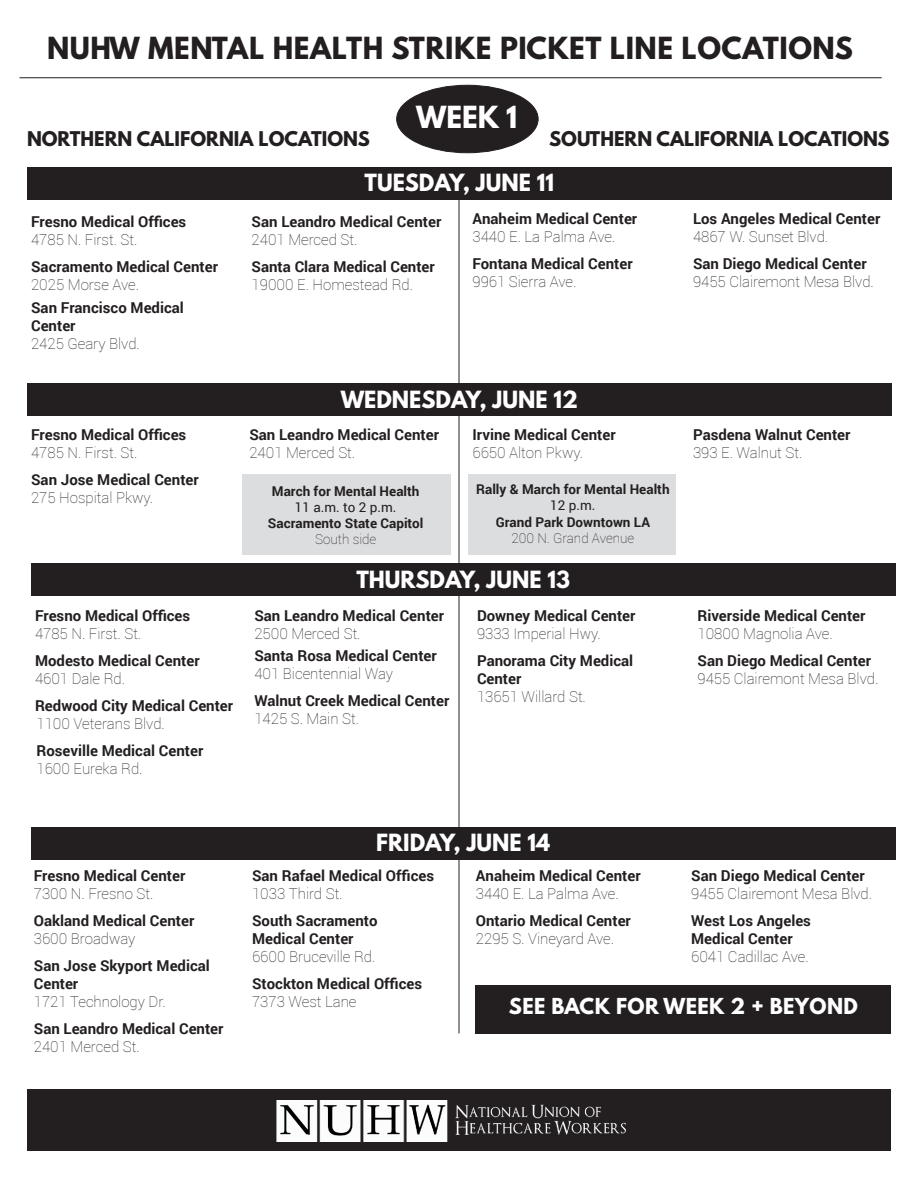
<style>
.page{position:relative;width:918px;height:1188px;background:#fff}
.page>*{position:absolute;margin:0;border:0;box-sizing:border-box;transform-origin:0 0}
.t1{font:700 27px "League Spartan";letter-spacing:.02em;color:#231f20}
.t2{font:700 27px "League Spartan";color:#fff}
.t3{font:700 21px "League Spartan";color:#fff}
.t4{font:700 19.5px "League Spartan";letter-spacing:.02em;color:#fff}
.t5{font:700 18px "League Spartan";color:#231f20}
.t6{font:700 15px/18px "Roboto";color:#231f20}
.t7{font:100 15px "Roboto";color:#231f20}
.t8{font:700 13.5px/16.2px "Roboto";color:#231f20;text-align:center}
.t9{font:13.5px "Roboto";color:#231f20}
.s1{font-weight:100}
</style>
<div class="page">
<div style="left:475px;top:985px;width:416px;height:48px;background:#231f20"></div>
<hr style="left:459px;top:195px;width:1px;height:838px;background:#231f20">
<div style="left:397px;top:85px;width:141px;height:68px;background:#231f20;border-radius:50%"></div>
<hr style="left:20px;top:77px;width:862px;height:1px;background:#231f20">
<div style="left:27px;top:167px;width:865px;height:32px;background:#231f20"></div>
<div style="left:27px;top:383px;width:865px;height:33px;background:#231f20"></div>
<div style="left:31px;top:563px;width:865px;height:33px;background:#231f20"></div>
<div style="left:31px;top:827px;width:865px;height:33px;background:#231f20"></div>
<div style="left:27px;top:1089px;width:864px;height:61px;background:#231f20"></div>
<img style="left:276px;top:1101px;width:350px;height:40px">
<div style="left:242px;top:474px;width:209px;height:81px;background:#dcdddf"></div>
<div style="left:468px;top:474px;width:207px;height:81px;background:#dcdddf"></div>
<p class="t1" style="left:47px;top:27px;width:807px">NUHW MENTAL HEALTH STRIKE PICKET LINE LOCATIONS</p>
<p class="t5" style="left:27px;top:124px;width:344px">NORTHERN CALIFORNIA LOCATIONS</p>
<p class="t2" style="left:416px;top:96px;width:103px">WEEK 1</p>
<p class="t5" style="left:549px;top:124px;width:342px">SOUTHERN CALIFORNIA LOCATIONS</p>
<p class="t6" style="left:31px;top:212px;width:157px">Fresno Medical Offices<br><span class="s1">4785 N. First. St.</span></p>
<p class="t6" style="left:31px;top:257px;width:188px">Sacramento Medical Center</p>
<p class="t7" style="left:31px;top:274px;width:109px">2025 Morse Ave.</p>
<p class="t6" style="left:31px;top:298px;width:154px">San Francisco Medical<br>Center</p>
<p class="t7" style="left:31px;top:333px;width:110px">2425 Geary Blvd.</p>
<p class="t6" style="left:31px;top:425px;width:157px">Fresno Medical Offices<br><span class="s1">4785 N. First. St.</span></p>
<p class="t6" style="left:31px;top:470px;width:169px">San Jose Medical Center<br><span class="s1">275 Hospital Pkwy.</span></p>
<p class="t6" style="left:35px;top:606px;width:157px">Fresno Medical Offices<br><span class="s1">4785 N. First. St.</span></p>
<p class="t6" style="left:35px;top:651px;width:166px">Modesto Medical Center<br><span class="s1">4601 Dale Rd.</span></p>
<p class="t6" style="left:35px;top:696px;width:200px">Redwood City Medical Center<br><span class="s1">1100 Veterans Blvd.</span></p>
<p class="t6" style="left:37px;top:741px;width:168px">Roseville Medical Center</p>
<p class="t7" style="left:37px;top:758px;width:107px">1600 Eureka Rd.</p>
<p class="t3" style="left:365px;top:166px;width:191px">TUESDAY, JUNE 11</p>
<p class="t6" style="left:252px;top:212px;width:191px">San Leandro Medical Center</p>
<p class="t7" style="left:252px;top:229px;width:107px">2401 Merced St.</p>
<p class="t6" style="left:252px;top:257px;width:185px">Santa Clara Medical Center</p>
<p class="t7" style="left:252px;top:274px;width:163px">19000 E. Homestead Rd.</p>
<p class="t6" style="left:472px;top:209px;width:166px">Anaheim Medical Center</p>
<p class="t7" style="left:472px;top:226px;width:144px">3440 E. La Palma Ave.</p>
<p class="t6" style="left:472px;top:254px;width:162px">Fontana Medical Center</p>
<p class="t7" style="left:472px;top:271px;width:105px">9961 Sierra Ave.</p>
<p class="t3" style="left:341px;top:383px;width:239px">WEDNESDAY, JUNE 12</p>
<p class="t6" style="left:249px;top:425px;width:191px">San Leandro Medical Center</p>
<p class="t7" style="left:249px;top:442px;width:107px">2401 Merced St.</p>
<p class="t8" style="left:272px;top:482px;width:149px">March for Mental Health</p>
<p class="t9" style="left:295px;top:498px;width:103px">11 a.m. to 2 p.m.</p>
<p class="t8" style="left:268px;top:515px;width:157px">Sacramento State Capitol<br><span class="s1">South side</span></p>
<p class="t6" style="left:472px;top:425px;width:145px">Irvine Medical Center</p>
<p class="t7" style="left:472px;top:442px;width:112px">6650 Alton Pkwy.</p>
<p class="t8" style="left:476px;top:481px;width:195px">Rally &amp; March for Mental Health</p>
<p class="t9" style="left:550px;top:496px;width:47px">12 p.m.</p>
<p class="t8" style="left:496px;top:513px;width:156px">Grand Park Downtown LA<br><span class="s1">200 N. Grand Avenue</span></p>
<p class="t3" style="left:356px;top:563px;width:215px">THURSDAY, JUNE 13</p>
<p class="t6" style="left:254px;top:606px;width:191px">San Leandro Medical Center</p>
<p class="t7" style="left:254px;top:623px;width:108px">2500 Merced St.</p>
<p class="t6" style="left:254px;top:646px;width:184px">Santa Rosa Medical Center<br><span class="s1">401 Bicentennial Way</span></p>
<p class="t6" style="left:254px;top:691px;width:196px">Walnut Creek Medical Center</p>
<p class="t7" style="left:254px;top:708px;width:106px">1425 S. Main St.</p>
<p class="t6" style="left:477px;top:606px;width:160px">Downey Medical Center</p>
<p class="t7" style="left:477px;top:623px;width:125px">9333 Imperial Hwy.</p>
<p class="t6" style="left:477px;top:651px;width:158px">Panorama City Medical<br>Center</p>
<p class="t7" style="left:477px;top:686px;width:110px">13651 Willard St.</p>
<p class="t6" style="left:693px;top:209px;width:189px">Los Angeles Medical Center</p>
<p class="t7" style="left:693px;top:226px;width:137px">4867 W. Sunset Blvd.</p>
<p class="t6" style="left:693px;top:254px;width:175px">San Diego Medical Center</p>
<p class="t7" style="left:693px;top:271px;width:182px">9455 Clairemont Mesa Blvd.</p>
<p class="t6" style="left:693px;top:425px;width:159px">Pasdena Walnut Center</p>
<p class="t7" style="left:693px;top:442px;width:111px">393 E. Walnut St.</p>
<p class="t6" style="left:698px;top:606px;width:169px">Riverside Medical Center</p>
<p class="t7" style="left:698px;top:623px;width:137px">10800 Magnolia Ave.</p>
<p class="t6" style="left:698px;top:651px;width:175px">San Diego Medical Center</p>
<p class="t7" style="left:698px;top:668px;width:182px">9455 Clairemont Mesa Blvd.</p>
<p class="t6" style="left:34px;top:866px;width:153px">Fresno Medical Center</p>
<p class="t7" style="left:34px;top:883px;width:121px">7300 N. Fresno St.</p>
<p class="t6" style="left:34px;top:911px;width:162px">Oakland Medical Center</p>
<p class="t7" style="left:34px;top:928px;width:103px">3600 Broadway</p>
<p class="t6" style="left:34px;top:956px;width:178px">San Jose Skyport Medical<br>Center</p>
<p class="t7" style="left:34px;top:991px;width:133px">1721 Technology Dr.</p>
<p class="t6" style="left:34px;top:1019px;width:191px">San Leandro Medical Center</p>
<p class="t7" style="left:34px;top:1036px;width:107px">2401 Merced St.</p>
<p class="t3" style="left:376px;top:826px;width:175px">FRIDAY, JUNE 14</p>
<p class="t6" style="left:252px;top:866px;width:184px">San Rafael Medical Offices</p>
<p class="t7" style="left:252px;top:883px;width:92px">1033 Third St.</p>
<p class="t6" style="left:252px;top:911px;width:127px">South Sacramento</p>
<p class="t6" style="left:252px;top:929px;width:103px">Medical Center</p>
<p class="t7" style="left:252px;top:946px;width:125px">6600 Bruceville Rd.</p>
<p class="t6" style="left:252px;top:974px;width:172px">Stockton Medical Offices</p>
<p class="t7" style="left:252px;top:991px;width:106px">7373 West Lane</p>
<p class="t6" style="left:476px;top:866px;width:166px">Anaheim Medical Center</p>
<p class="t7" style="left:476px;top:883px;width:144px">3440 E. La Palma Ave.</p>
<p class="t6" style="left:476px;top:911px;width:156px">Ontario Medical Center</p>
<p class="t7" style="left:476px;top:928px;width:139px">2295 S. Vineyard Ave.</p>
<p class="t6" style="left:691px;top:866px;width:175px">San Diego Medical Center</p>
<p class="t7" style="left:691px;top:883px;width:182px">9455 Clairemont Mesa Blvd.</p>
<p class="t6" style="left:691px;top:911px;width:121px">West Los Angeles<br>Medical Center</p>
<p class="t7" style="left:691px;top:946px;width:119px">6041 Cadillac Ave.</p>
<p class="t4" style="left:509px;top:991px;width:351px">SEE BACK FOR WEEK 2 + BEYOND</p>
</div>
